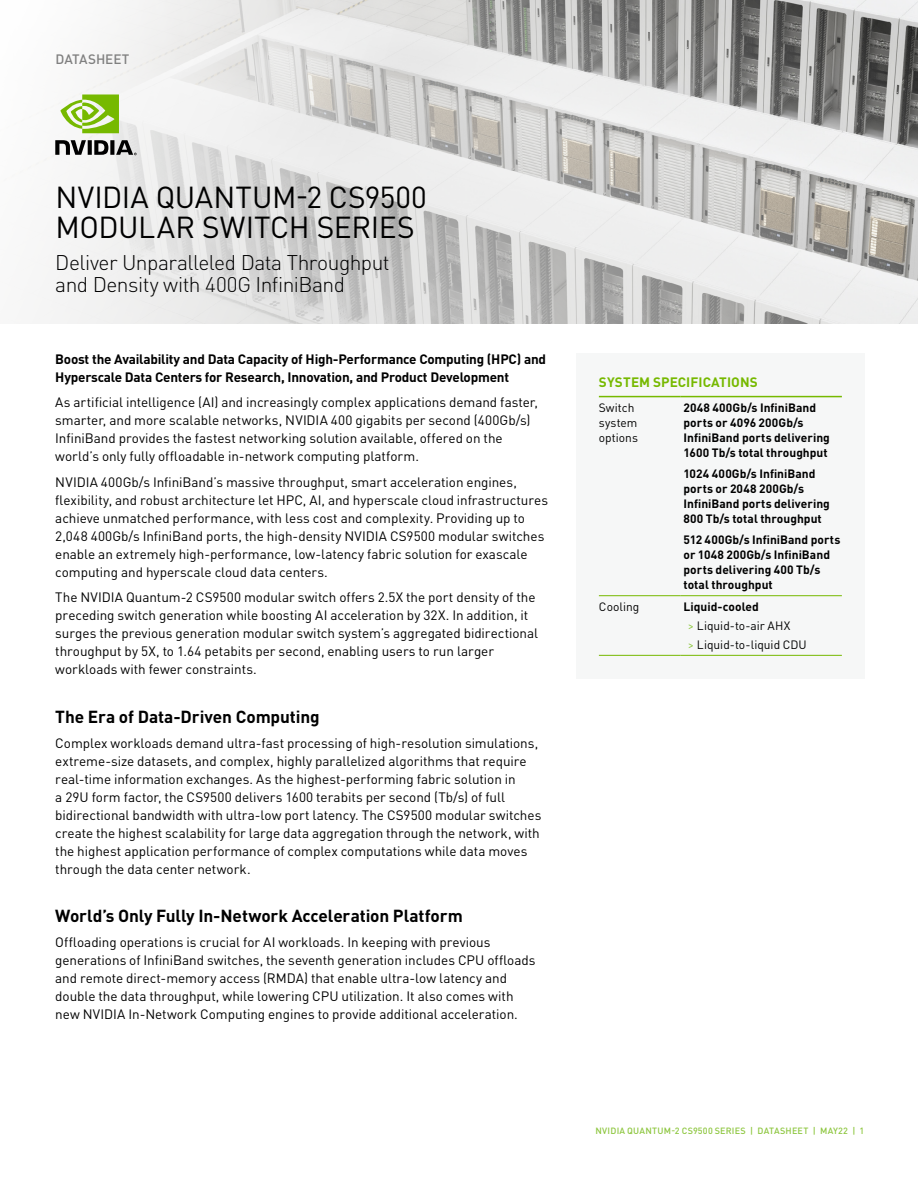
<style>
.page{position:relative;width:918px;height:1188px;background:#fff}
.page>*{position:absolute;margin:0;border:0;box-sizing:border-box;transform-origin:0 0}
.t1{font:30px/30px "DIN Pro";letter-spacing:-.01em;color:#000}
.t2{font:300 21px/22.5px "DIN Pro";letter-spacing:-.025em;color:#000}
.t3{font:700 17.25px "DIN Pro";letter-spacing:-.01em;color:#000}
.t4{font:13.5px/18px "DIN Pro";letter-spacing:-.005em;color:#000}
.t5{font:700 13.5px/18px "DIN Pro";letter-spacing:-.015em;color:#000}
.t6{font:700 13.5px "DIN Pro";letter-spacing:.005em;color:#76b900}
.t7{font:500 13.5px "DIN Pro";color:#808080}
.t8{font:700 12px/15px "DIN Pro";letter-spacing:.005em;color:#000}
.t9{font:12px/15px "DIN Pro";color:#000}
.t10{font:500 9px "DIN Pro";letter-spacing:.025em;color:#8dc63f}
.s1{font-weight:700}
.s2{color:#8dc63f}
</style>
<div class="page">
<img style="left:36px;top:0;width:882px;height:324px">
<svg style="left:55px;top:140px;width:82px;height:15px"></svg>
<svg style="left:60px;top:94px;width:59px;height:39px"></svg>
<div style="left:576px;top:353px;width:289px;height:326px;background:#f6f7f7"></div>
<hr style="left:599px;top:595px;width:81px;height:1px;background:#76b900">
<hr style="left:680px;top:595px;width:162px;height:1px;background:#76b900">
<hr style="left:599px;top:655px;width:81px;height:1px;background:#76b900">
<hr style="left:680px;top:655px;width:162px;height:1px;background:#76b900">
<hr style="left:599px;top:396px;width:81px;height:1px;background:#76b900">
<hr style="left:680px;top:396px;width:162px;height:1px;background:#76b900">
<p class="t7" style="left:55px;top:50px;width:76px">DATASHEET</p>
<h1 class="t1" style="left:55px;top:181px;width:373px">NVIDIA QUANTUM-2 CS9500<br>MODULAR SWITCH SERIES</h1>
<h2 class="t2" style="left:55px;top:250px;width:336px">Deliver Unparalleled Data Throughput and Density with 400G InfiniBand</h2>
<p class="t5" style="left:55px;top:349px;width:492px">Boost the Availability and Data Capacity of High-Performance Computing (HPC) and<br>Hyperscale Data Centers for Research, Innovation, and Product Development</p>
<p class="t4" style="left:55px;top:393px;width:484px">As artificial intelligence (AI) and increasingly complex applications demand faster, smarter, and more scalable networks, NVIDIA 400 gigabits per second (400Gb/s)<br>InfiniBand provides the fastest networking solution available, offered on the world’s only fully offloadable in-network computing platform.</p>
<p class="t4" style="left:55px;top:472px;width:494px">NVIDIA 400Gb/s InfiniBand’s massive throughput, smart acceleration engines, flexibility, and robust architecture let HPC, AI, and hyperscale cloud infrastructures achieve unmatched performance, with less cost and complexity. Providing up to 2,048 400Gb/s InfiniBand ports, the high-density NVIDIA CS9500 modular switches enable an extremely high-performance, low-latency fabric solution for exascale computing and hyperscale cloud data centers.</p>
<p class="t4" style="left:55px;top:588px;width:484px">The NVIDIA Quantum-2 CS9500 modular switch offers 2.5X the port density of the preceding switch generation while boosting AI acceleration by 32X. In addition, it surges the previous generation modular switch system’s aggregated bidirectional throughput by 5X, to 1.64 petabits per second, enabling users to run larger workloads with fewer constraints.</p>
<p class="t3" style="left:55px;top:705px;width:266px">The Era of Data-Driven Computing</p>
<p class="t4" style="left:55px;top:733px;width:488px">Complex workloads demand ultra-fast processing of high-resolution simulations, extreme-size datasets, and complex, highly parallelized algorithms that require real-time information exchanges. As the highest-performing fabric solution in<br>a 29U form factor, the CS9500 delivers 1600 terabits per second (Tb/s) of full bidirectional bandwidth with ultra-low port latency. The CS9500 modular switches create the highest scalability for large data aggregation through the network, with the highest application performance of complex computations while data moves through the data center network.</p>
<p class="t3" style="left:55px;top:904px;width:409px">World’s Only Fully In-Network Acceleration Platform</p>
<p class="t4" style="left:55px;top:933px;width:482px">Offloading operations is crucial for AI workloads. In keeping with previous generations of InfiniBand switches, the seventh generation includes CPU offloads and remote direct-memory access (RMDA) that enable ultra-low latency and double the data throughput, while lowering CPU utilization. It also comes with new NVIDIA In-Network Computing engines to provide additional acceleration.</p>
<p class="t6" style="left:599px;top:373px;width:160px">SYSTEM SPECIFICATIONS</p>
<p class="t9" style="left:599px;top:400px;width:41px">Switch system options</p>
<p class="t8" style="left:683px;top:400px;width:148px">2048 400Gb/s InfiniBand ports or 4096 200Gb/s<br>InfiniBand ports delivering<br>1600 Tb/s total throughput</p>
<p class="t8" style="left:683px;top:466px;width:148px">1024 400Gb/s InfiniBand ports or 2048 200Gb/s<br>InfiniBand ports delivering<br>800 Tb/s total throughput</p>
<p class="t8" style="left:683px;top:532px;width:158px">512 400Gb/s InfiniBand ports or 1048 200Gb/s InfiniBand ports delivering 400 Tb/s total throughput</p>
<p class="t9" style="left:599px;top:599px;width:42px">Cooling</p>
<p class="t9" style="left:688px;top:597px;width:120px;line-height:18.8px;text-indent:-4px"><span class="s1">Liquid-cooled<br></span><span class="s2">&gt;</span> Liquid-to-air AHX<br><span class="s2">&gt;</span> Liquid-to-liquid CDU</p>
<p class="t10" style="left:595px;top:1125px;width:271px">NVIDIA QUANTUM-2 CS9500 SERIES | DATASHEET | May22 | 1</p>
</div>
